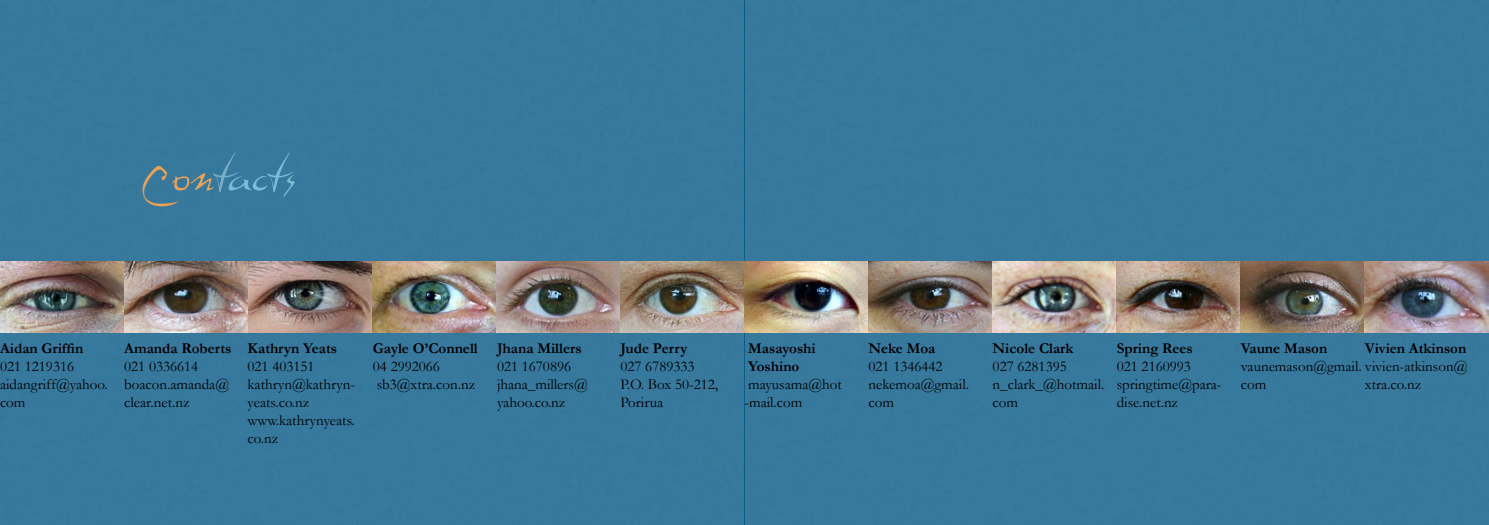
<style>
.page{position:relative;width:1489px;height:525px;background:#fff}
.page>*{position:absolute;margin:0;border:0;box-sizing:border-box;transform-origin:0 0}
.t1{font:50px "Dali";letter-spacing:-.05em;color:#7cbad8}
.t2{font:15px/18px "Garamond";color:#000}
.t3{font:700 15px/18px "Garamond";color:#000}
.s1{color:#eba254}
.s2{color:#7aadc7}
</style>
<div class="page">
<div style="left:744px;top:0;width:744px;height:524px;background:#37789d"></div>
<div style="left:0;top:0;width:744px;height:524px;background:#37789d"></div>
<img style="left:0;top:261px;width:1488px;height:71px">
<h1 class="t1" style="left:142px;top:143px;width:155px"><sub>C</sub><span class="s1">on</span><span class="s2">t</span>acts</h1>
<p class="t3" style="left:0;top:338px;width:85px">Aidan Griffin</p>
<p class="t2" style="left:0;top:357px;width:109px">021 1219316 aidangriff@yahoo. com</p>
<p class="t3" style="left:124px;top:338px;width:109px">Amanda Roberts</p>
<p class="t2" style="left:124px;top:357px;width:106px">021 0336614 boacon.amanda@ clear.net.nz</p>
<p class="t3" style="left:247px;top:338px;width:91px">Kathryn Yeats</p>
<p class="t2" style="left:247px;top:357px;width:109px">021 403151 kathryn@kathryn&shy;yeats.co.nz www.kathrynyeats. co.nz</p>
<p class="t3" style="left:373px;top:338px;width:106px">Gayle O’Connell</p>
<p class="t2" style="left:373px;top:357px;width:104px">04 2992066 sb3@xtra.con.nz</p>
<p class="t3" style="left:497px;top:338px;width:86px">Jhana Millers</p>
<p class="t2" style="left:497px;top:357px;width:92px">021 1670896 jhana_millers@ yahoo.co.nz</p>
<p class="t3" style="left:620px;top:338px;width:69px">Jude Perry</p>
<p class="t2" style="left:620px;top:357px;width:99px">027 6789333<br>P.O. Box 50-212,<br>Porirua</p>
<p class="t3" style="left:748px;top:338px;width:69px">Masayoshi<br>Yoshino</p>
<p class="t2" style="left:744px;top:374px;width:99px">mayusama@hot -mail.com</p>
<p class="t3" style="left:868px;top:338px;width:68px">Neke Moa</p>
<p class="t2" style="left:868px;top:356px;width:102px">021 1346442 nekemoa@gmail. com</p>
<p class="t3" style="left:992px;top:338px;width:82px">Nicole Clark</p>
<p class="t2" style="left:992px;top:356px;width:113px">027 6281395 n_clark_@hotmail. com</p>
<p class="t3" style="left:1116px;top:338px;width:78px">Spring Rees</p>
<p class="t2" style="left:1116px;top:356px;width:106px">021 2160993 springtime@para&shy;dise.net.nz</p>
<p class="t3" style="left:1364px;top:338px;width:103px">Vivien Atkinson</p>
<p class="t2" style="left:1364px;top:374px;width:58px">xtra.co.nz</p>
<p class="t3" style="left:1240px;top:338px;width:88px">Vaune Mason</p>
<p class="t2" style="left:1240px;top:356px;width:228px">vaunemason@gmail. vivien-atkinson@ com</p>
</div>
